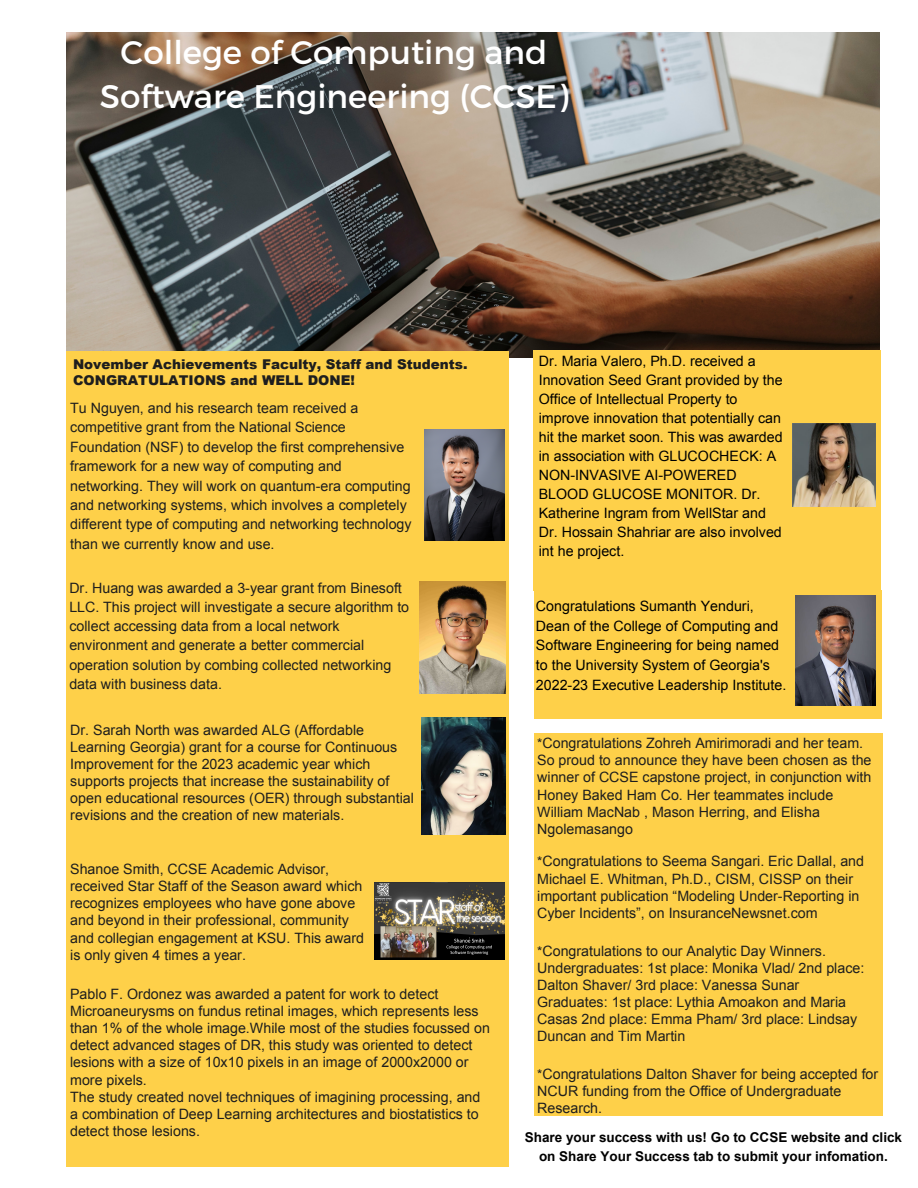
<style>
.page{position:relative;width:918px;height:1188px;background:#fff}
.page>*{position:absolute;margin:0;border:0;box-sizing:border-box;transform-origin:0 0}
.t1{font:32.55px/44.8px "Montserrat";color:#fff;text-align:center}
.t2{font:14.25px/17.1px "Arial";color:#1e1e1e}
.t3{font:14.25px/18.9px "Arial";color:#000}
.t4{font:700 13.5px/18.5px "Arial";color:#000;text-align:center}
.t5{font:900 13.5px/16.2px "Arial";color:#1e1e1e}
.s1{font-size:13.5px}
</style>
<div class="page">
<img style="left:66px;top:32px;width:813px;height:326px">
<div style="left:535px;top:591px;width:347px;height:128px;background:#fed049"></div>
<div style="left:66px;top:351px;width:442px;height:815px;background:#fed049"></div>
<div style="left:534px;top:351px;width:347px;height:240px;background:#fed049"></div>
<img style="left:793px;top:423px;width:82px;height:83px">
<img style="left:420px;top:581px;width:85px;height:112px">
<img style="left:424px;top:429px;width:80px;height:111px">
<img style="left:795px;top:595px;width:80px;height:110px">
<div style="left:535px;top:733px;width:348px;height:382px;background:#fed049"></div>
<img style="left:422px;top:717px;width:83px;height:117px">
<img style="left:375px;top:883px;width:129px;height:76px">
<h1 class="t1" style="left:100px;top:28px;width:470px">College of Computing and<br>Software Engineering (CCSE)</h1>
<p class="t5" style="left:73px;top:356px;width:396px">November Achievements Faculty, Staff and Students.<br>CONGRATULATIONS and WELL DONE!</p>
<p class="t2" style="left:70px;top:398px;width:343px;line-height:19.4px">Tu Nguyen, and his research team received a competitive grant from the National Science Foundation (NSF) to develop the first comprehensive framework for a new way of computing and networking. They will work on quantum-era computing and networking systems, which involves a completely different type of computing and networking technology than we currently know and use.</p>
<p class="t2" style="left:69px;top:578px;width:341px;line-height:19.2px">Dr. Huang was awarded a 3-year grant from Binesoft LLC. This project will investigate a secure algorithm to collect accessing data from a local network environment and generate a better commercial operation solution by combing collected networking data with business data.</p>
<p class="t2" style="left:70px;top:721px;width:345px">Dr. Sarah North was awarded ALG (Affordable Learning Georgia) grant for a course for Continuous Improvement for the 2023 academic year which supports projects that increase the sustainability of open educational resources (OER) through substantial revisions and the creation of new materials.</p>
<p class="t2" style="left:70px;top:861px;width:295px">Shanoe Smith, CCSE Academic Advisor, received Star Staff of the Season award which recognizes employees who have gone above and beyond in their professional, community and collegian engagement at KSU. This award is only given 4 times a year.</p>
<p class="t2" style="left:70px;top:986px;width:421px">Pablo F. Ordonez was awarded a patent for work to detect Microaneurysms on fundus retinal images, which represents less than 1% of the whole image.While most of the studies focussed on detect advanced stages of DR, this study was oriented to detect lesions with a size of 10x10 pixels in an image of 2000x2000 or more pixels.<br>The study created novel techniques of imagining processing, and a combination of Deep Learning architectures and biostatistics to detect those lesions.</p>
<p class="t3" style="left:539px;top:352px;width:245px">Dr. Maria Valero, Ph.D. received a<br>Innovation Seed Grant provided by the<br>Office of Intellectual Property to improve innovation that potentially can hit the market soon. This was awarded in association with GLUCOCHECK: A<br>NON-INVASIVE AI-POWERED<br>BLOOD GLUCOSE MONITOR. Dr.<br>Katherine Ingram from WellStar and<br>Dr. Hossain Shahriar are also involved int he project.</p>
<p class="t3" style="left:536px;top:596px;width:252px;line-height:19.6px">Congratulations Sumanth Yenduri, Dean of the College of Computing and Software Engineering for being named to the University System of Georgia's 2022-23 Executive Leadership Institute.</p>
<p class="t2" style="left:537px;top:735px;width:336px"><span class="s1">*</span>Congratulations Zohreh Amirimoradi and her team.<br>So proud to announce they have been chosen as the winner of CCSE capstone project, in conjunction with Honey Baked Ham Co. Her teammates include William MacNab , Mason Herring, and Elisha Ngolemasango</p>
<p class="t2" style="left:537px;top:853px;width:328px"><span class="s1">*</span>Congratulations to Seema Sangari. Eric Dallal, and Michael E. Whitman, Ph.D., CISM, CISSP on their important publication “Modeling Under-Reporting in Cyber Incidents”, on InsuranceNewsnet.com</p>
<p class="t2" style="left:537px;top:942px;width:329px"><span class="s1">*</span>Congratulations to our Analytic Day Winners.<br>Undergraduates: 1st place: Monika Vlad/ 2nd place:<br>Dalton Shaver/ 3rd place: Vanessa Sunar Graduates: 1st place: Lythia Amoakon and Maria Casas 2nd place: Emma Pham/ 3rd place: Lindsay Duncan and Tim Martin</p>
<p class="t2" style="left:537px;top:1065px;width:343px"><span class="s1">*</span>Congratulations Dalton Shaver for being accepted for<br>NCUR funding from the Office of Undergraduate<br>Research.</p>
<p class="t4" style="left:525px;top:1129px;width:379px">Share your success with us! Go to CCSE website and click on Share Your Success tab to submit your infomation.</p>
</div>
